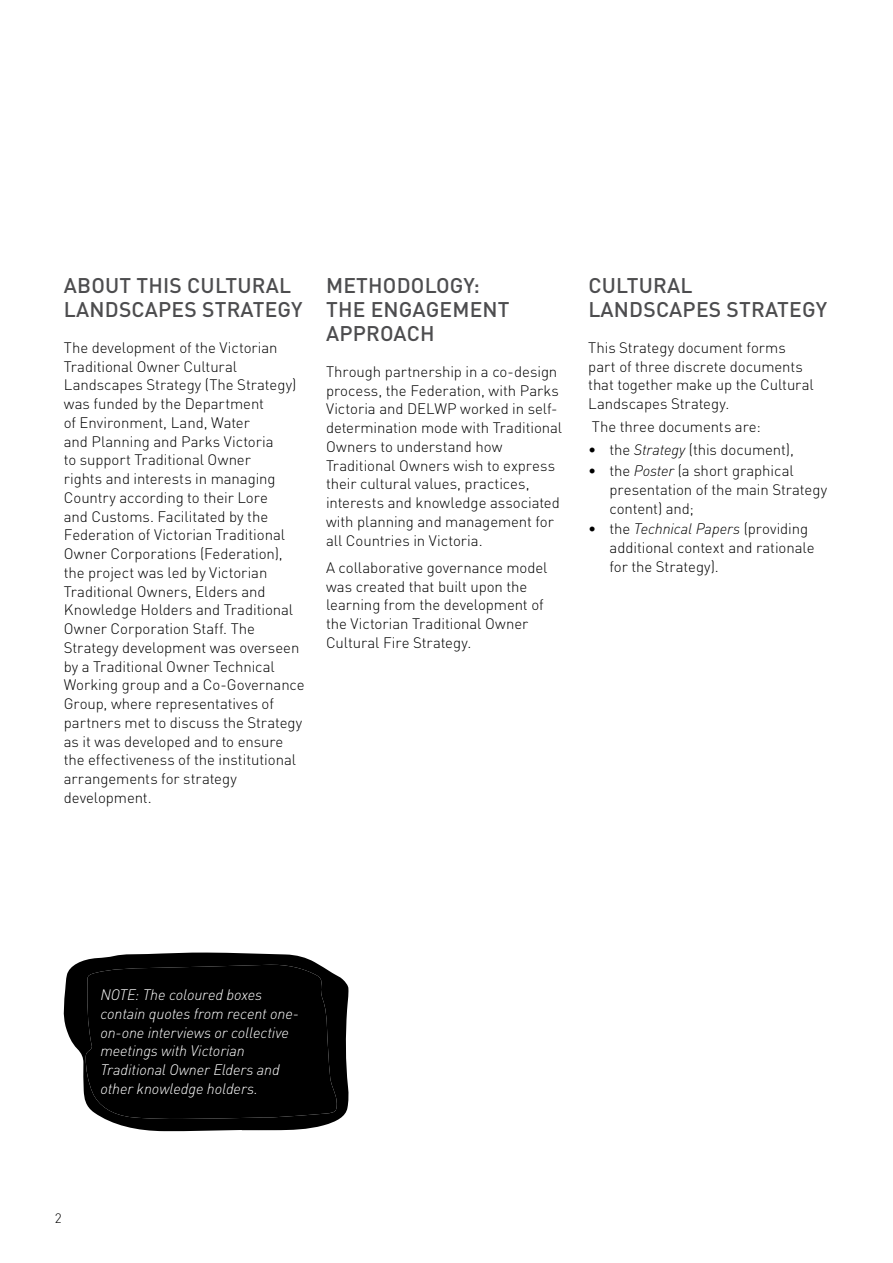
<style>
.page{position:relative;width:893px;height:1263px;background:#fff}
.page>*{position:absolute;margin:0;border:0;box-sizing:border-box;transform-origin:0 0}
.t1{font:500 21px/24px "DINOT";letter-spacing:.01em;color:#4d4d4f}
.t2{font:300 15px/18.8px "DINOT";letter-spacing:-.005em;color:#000}
.t3{font:italic 300 15px/18.8px "DINOT";letter-spacing:-.005em;color:#fff}
.t4{font:300 13.5px "DINOT";color:#000}
.s1{font-style:italic}
</style>
<div class="page">
<svg style="left:63px;top:952px;width:286px;height:179px;fill:#000"></svg>
<div style="left:86px;top:964px;width:251px;height:155px;background:#000"></div>
<h1 class="t1" style="left:64px;top:273px;width:240px">ABOUT THIS CULTURAL<br>LANDSCAPES STRATEGY</h1>
<p class="t2" style="left:64px;top:338px;width:242px">The development of the Victorian<br>Traditional Owner Cultural<br>Landscapes Strategy (The Strategy) was funded by the Department<br>of Environment, Land, Water<br>and Planning and Parks Victoria<br>to support Traditional Owner<br>rights and interests in managing<br>Country according to their Lore<br>and Customs. Facilitated by the<br>Federation of Victorian Traditional<br>Owner Corporations (Federation), the project was led by Victorian<br>Traditional Owners, Elders and<br>Knowledge Holders and Traditional<br>Owner Corporation Staff. The<br>Strategy development was overseen by a Traditional Owner Technical<br>Working group and a Co-Governance<br>Group, where representatives of partners met to discuss the Strategy as it was developed and to ensure the effectiveness of the institutional arrangements for strategy development.</p>
<h1 class="t1" style="left:326px;top:273px;width:185px">METHODOLOGY:<br>THE ENGAGEMENT<br>APPROACH</h1>
<p class="t2" style="left:326px;top:362px;width:238px">Through partnership in a co-design process, the Federation, with Parks Victoria and DELWP worked in self&shy;determination mode with Traditional Owners to understand how Traditional Owners wish to express their cultural values, practices, interests and knowledge associated with planning and management for all Countries in Victoria.</p>
<p class="t2" style="left:326px;top:558px;width:223px">A collaborative governance model was created that built upon the learning from the development of the Victorian Traditional Owner<br>Cultural Fire Strategy.</p>
<h1 class="t1" style="left:588px;top:273px;width:240px">CULTURAL<br>LANDSCAPES STRATEGY</h1>
<p class="t2" style="left:588px;top:338px;width:227px">This Strategy document forms part of three discrete documents that together make up the Cultural<br>Landscapes Strategy.</p>
<p class="t2" style="left:592px;top:417px;width:170px">The three documents are:</p>
<p class="t2" style="left:588px;top:440px;width:207px">• the <span class="s1">Strategy</span> (this document),</p>
<p class="t2" style="left:609px;top:461px;width:219px;text-indent:-21px">• the <span class="s1">Poster</span> (a short graphical presentation of the main Strategy content) and;</p>
<p class="t2" style="left:609px;top:519px;width:207px;text-indent:-21px">• the <span class="s1">Technical Papers</span> (providing additional context and rationale for the Strategy).</p>
<p class="t3" style="left:100px;top:985px;width:200px">NOTE: The coloured boxes contain quotes from recent one&shy;on-one interviews or collective meetings with Victorian<br>Traditional Owner Elders and other knowledge holders.</p>
<p class="t4" style="left:55px;top:1210px;width:8px">2</p>
</div>
